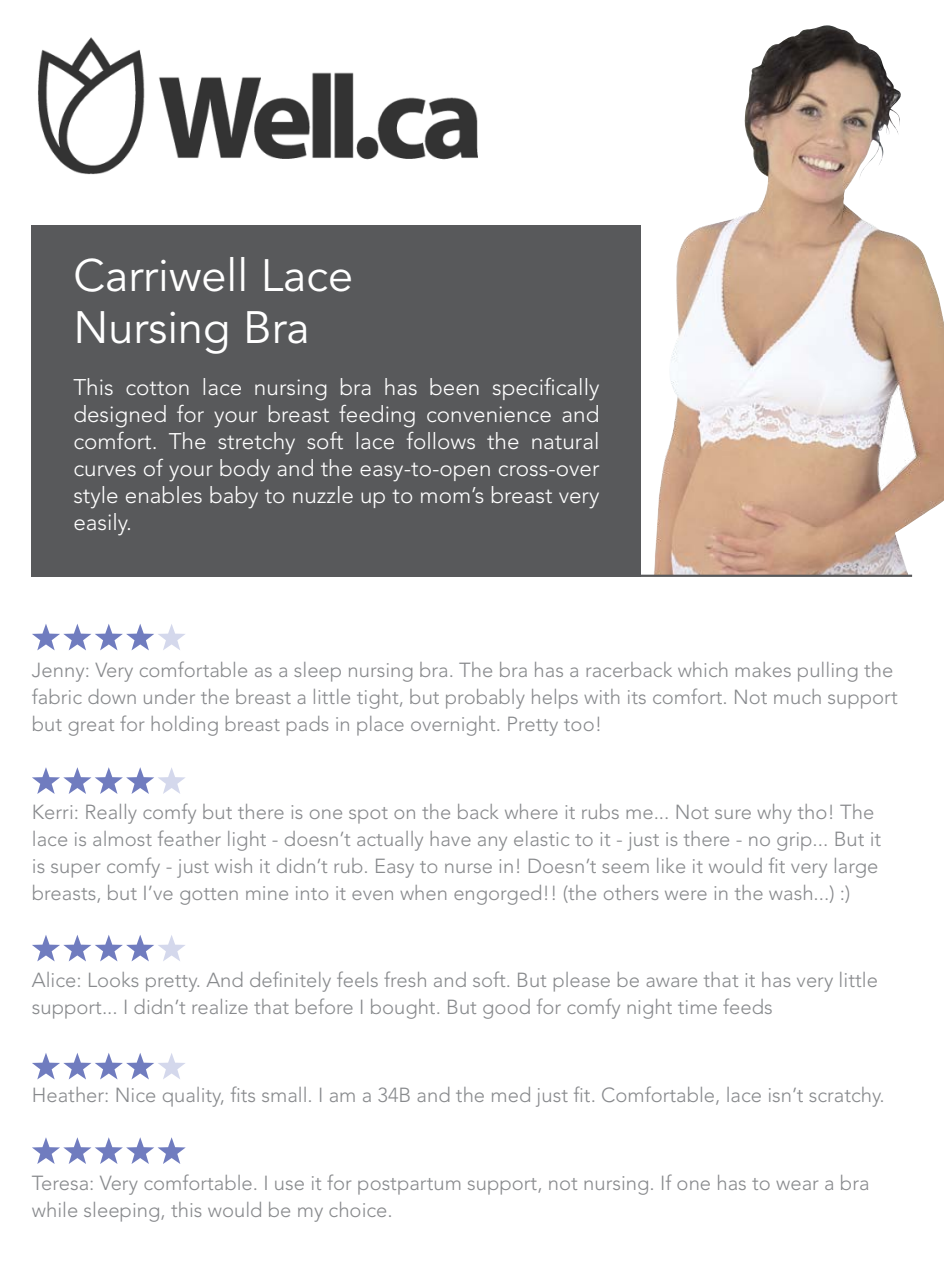
<style>
.page{position:relative;width:944px;height:1276px;background:#fff}
.page>*{position:absolute;margin:0;border:0;box-sizing:border-box;transform-origin:0 0}
.t1{font:45px/51.8px "Avenir";color:#fff}
.t2{font:300 22.5px/27px "Avenir";color:#fff;text-align:justify}
.t3{font:300 20.25px/27px "Avenir";color:#888a8d}
</style>
<div class="page">
<img style="left:654px;top:25px;width:290px;height:551px">
<div style="left:32px;top:225px;width:609px;height:349px;background:#58595b"></div>
<svg style="left:32px;top:624px;width:153px;height:26px"></svg>
<svg style="left:32px;top:767px;width:153px;height:27px"></svg>
<svg style="left:32px;top:935px;width:153px;height:26px"></svg>
<svg style="left:32px;top:1053px;width:153px;height:26px"></svg>
<svg style="left:32px;top:1137px;width:154px;height:27px"></svg>
<img style="left:38px;top:37px;width:440px;height:138px">
<hr style="left:32px;top:574px;width:880px;height:3px;background:#58595b">
<h1 class="t1" style="left:73px;top:251px;width:281px">Carriwell Lace<br>Nursing Bra</h1>
<p class="t2" style="left:73px;top:374px;width:528px">This cotton lace nursing bra has been specifically designed for your breast feeding convenience and comfort. The stretchy soft lace follows the natural curves of your body and the easy-to-open cross-over style enables baby to nuzzle up to mom’s breast very easily.</p>
<p class="t3" style="left:32px;top:656px;width:867px">Jenny: Very comfortable as a sleep nursing bra. The bra has a racerback which makes pulling the fabric down under the breast a little tight, but probably helps with its comfort. Not much support but great for holding breast pads in place overnight. Pretty too!</p>
<p class="t3" style="left:32px;top:798px;width:851px">Kerri: Really comfy but there is one spot on the back where it rubs me... Not sure why tho! The lace is almost feather light - doesn’t actually have any elastic to it - just is there - no grip... But it is super comfy - just wish it didn’t rub. Easy to nurse in! Doesn’t seem like it would fit very large breasts, but I’ve gotten mine into it even when engorged!! (the others were in the wash...) :)</p>
<p class="t3" style="left:32px;top:967px;width:848px">Alice: Looks pretty. And definitely feels fresh and soft. But please be aware that it has very little support... I didn’t realize that before I bought. But good for comfy night time feeds</p>
<p class="t3" style="left:32px;top:1081px;width:854px">Heather: Nice quality, fits small. I am a 34B and the med just fit. Comfortable, lace isn’t scratchy.</p>
<p class="t3" style="left:32px;top:1169px;width:839px">Teresa: Very comfortable. I use it for postpartum support, not nursing. If one has to wear a bra while sleeping, this would be my choice.</p>
</div>
